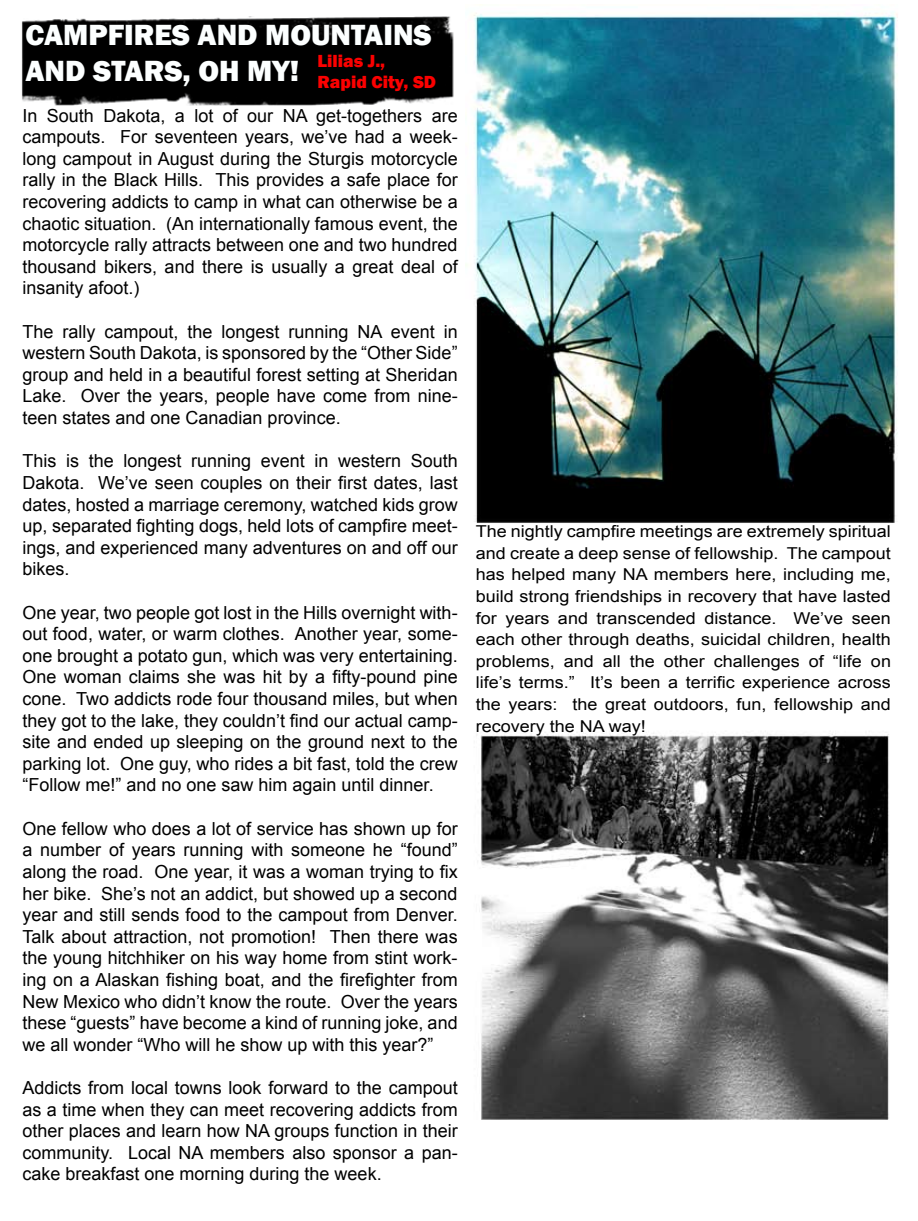
<style>
.page{position:relative;width:918px;height:1221px;background:#fff}
.page>*{position:absolute;margin:0;border:0;box-sizing:border-box;transform-origin:0 0}
.t1{font:800 30px "Franklin Gothic";color:#fcffff}
.t2{font:18px/21.6px "Arial";color:#000;text-align:justify}
.t3{font:800 18px/21.6px "Franklin Gothic";color:#fb0000}
.t4{font:16.35px/21.6px "Arial";color:#000;text-align:justify;scale:1.1 1}
</style>
<div class="page">
<img style="left:21px;top:16px;width:433px;height:90px">
<img style="left:473px;top:4px;width:425px;height:1116px">
<h1 class="t1" style="left:26px;top:16px;width:38px">CAMPFIRES</h1>
<h1 class="t1" style="left:198px;top:16px;width:21px">AND</h1>
<h1 class="t1" style="left:265px;top:16px;width:44px">MOUNTAINS</h1>
<h1 class="t1" style="left:26px;top:52px;width:21px">AND</h1>
<h1 class="t1" style="left:93px;top:52px;width:38px">STARS</h1>
<h1 class="t1" style="left:183px;top:52px;width:118px">, OH MY!</h1>
<p class="t3" style="left:318px;top:50px;width:120px">LILIAS J.,<br>RAPID CITY, SD</p>
<p class="t2" style="left:22px;top:105px;width:437px">In South Dakota, a lot of our NA get-togethers are campouts. For seventeen years, we’ve had a week&shy;long campout in August during the Sturgis motorcycle rally in the Black Hills. This provides a safe place for recovering addicts to camp in what can otherwise be a chaotic situation. (An internationally famous event, the motorcycle rally attracts between one and two hundred thousand bikers, and there is usually a great deal of insanity afoot.)</p>
<p class="t2" style="left:22px;top:321px;width:437px">The rally campout, the longest running NA event in western South Dakota, is sponsored by the “Other Side” group and held in a beautiful forest setting at Sheridan Lake. Over the years, people have come from nine&shy;teen states and one Canadian province.</p>
<p class="t2" style="left:22px;top:450px;width:437px">This is the longest running event in western South Dakota. We’ve seen couples on their first dates, last dates, hosted a marriage ceremony, watched kids grow up, separated fighting dogs, held lots of campfire meet&shy;ings, and experienced many adventures on and off our bikes.</p>
<p class="t2" style="left:22px;top:601px;width:437px">One year, two people got lost in the Hills overnight with&shy;out food, water, or warm clothes. Another year, some&shy;one brought a potato gun, which was very entertaining.<br>One woman claims she was hit by a fifty-pound pine cone. Two addicts rode four thousand miles, but when they got to the lake, they couldn’t find our actual camp&shy;site and ended up sleeping on the ground next to the parking lot. One guy, who rides a bit fast, told the crew “Follow me!” and no one saw him again until dinner.</p>
<p class="t2" style="left:22px;top:817px;width:437px">One fellow who does a lot of service has shown up for a number of years running with someone he “found” along the road. One year, it was a woman trying to fix her bike. She’s not an addict, but showed up a second year and still sends food to the campout from Denver.<br>Talk about attraction, not promotion! Then there was the young hitchhiker on his way home from stint work&shy;ing on a Alaskan fishing boat, and the firefighter from New Mexico who didn’t know the route. Over the years these “guests” have become a kind of running joke, and we all wonder “Who will he show up with this year?”</p>
<p class="t2" style="left:22px;top:1077px;width:437px">Addicts from local towns look forward to the campout as a time when they can meet recovering addicts from other places and learn how NA groups function in their community. Local NA members also sponsor a pan&shy;cake breakfast one morning during the week.</p>
<p class="t4" style="left:476px;top:520px;width:379px">The nightly campfire meetings are extremely spiritual and create a deep sense of fellowship. The campout has helped many NA members here, including me, build strong friendships in recovery that have lasted for years and transcended distance. We’ve seen each other through deaths, suicidal children, health problems, and all the other challenges of “life on life’s terms.” It’s been a terrific experience across the years: the great outdoors, fun, fellowship and recovery the NA way!</p>
</div>
